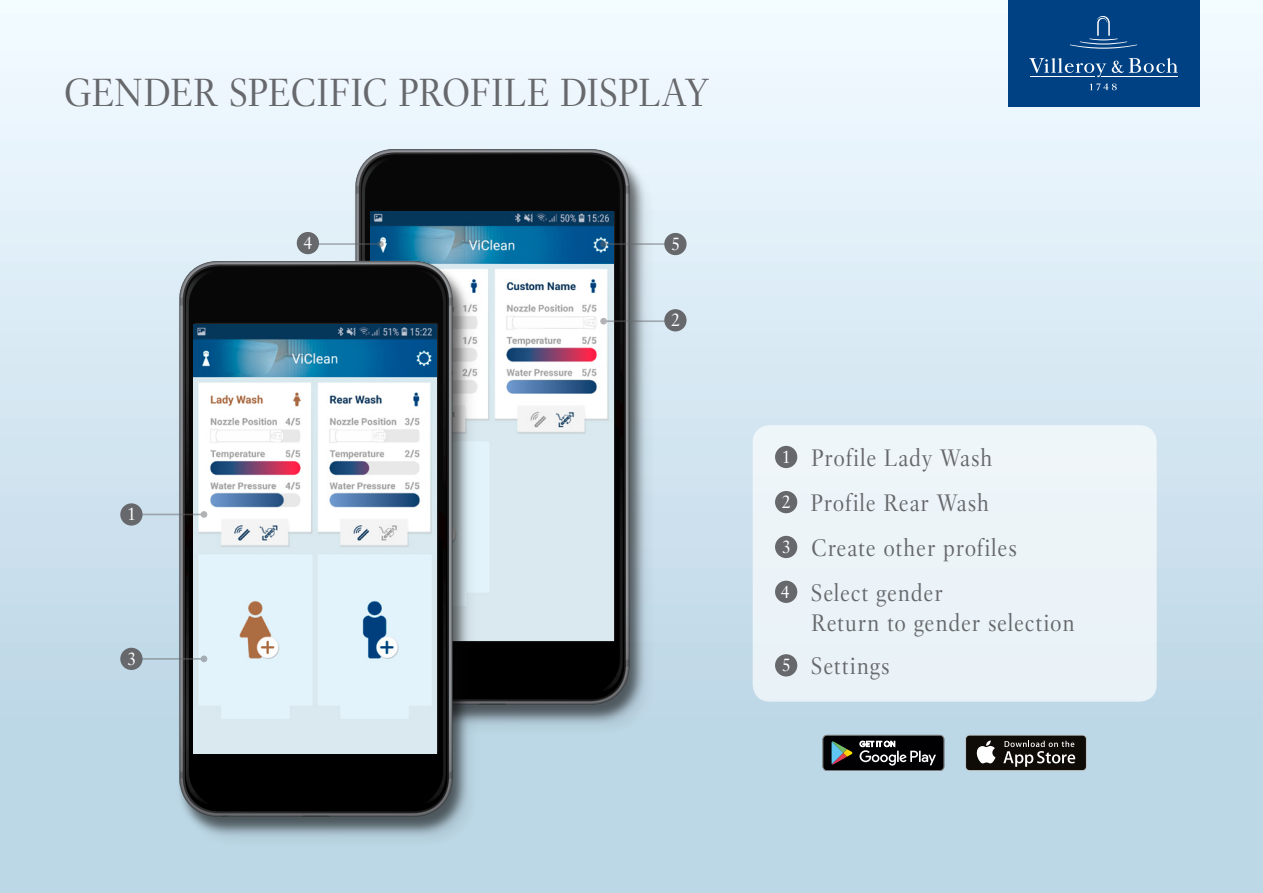
<style>
.page{position:relative;width:1263px;height:893px;background:#fff}
.page>*{position:absolute;margin:0;border:0;box-sizing:border-box;transform-origin:0 0}
.t1{font:39px "Villeroy Boch";letter-spacing:-.01em;color:#66686b}
.t2{font:23.7px/45px "Villeroy Boch";letter-spacing:.03em;color:#66686b}
.t3{font:18px "Villeroy Boch";color:#fff}
.s1{font-size:18px;color:#fff}
</style>
<div class="page">
<img style="left:0;top:0;width:1263px;height:893px">
<img style="left:335px;top:94px;width:346px;height:648px">
<img style="left:504px;top:212px;width:109px;height:428px">
<hr style="left:604px;top:320px;width:72px;height:2px;background:#66686b">
<div style="left:600px;top:318px;width:7px;height:7px;background:#b2b3b4;border-radius:50%"></div>
<img style="left:158px;top:207px;width:346px;height:648px">
<img style="left:194px;top:324px;width:242px;height:430px">
<div style="left:664px;top:309px;width:22px;height:22px;background:#66686b;border-radius:50%"></div>
<hr style="left:604px;top:243px;width:72px;height:2px;background:#66686b">
<svg style="left:600px;top:241px;width:7px;height:6px"></svg>
<div style="left:664px;top:233px;width:22px;height:22px;background:#66686b;border-radius:50%"></div>
<hr style="left:308px;top:243px;width:72px;height:2px;background:#66686b">
<svg style="left:377px;top:241px;width:7px;height:6px"></svg>
<div style="left:297px;top:232px;width:22px;height:22px;background:#66686b;border-radius:50%"></div>
<hr style="left:131px;top:658px;width:73px;height:2px;background:#66686b">
<div style="left:201px;top:655px;width:6px;height:7px;background:#a4adb3;border-radius:50%"></div>
<hr style="left:131px;top:514px;width:73px;height:1px;background:#66686b">
<div style="left:201px;top:511px;width:6px;height:7px;background:#b2b3b5;border-radius:50%"></div>
<div style="left:120px;top:503px;width:23px;height:23px;background:#66686b;border-radius:50%"></div>
<div style="left:120px;top:648px;width:23px;height:22px;background:#66686b;border-radius:50%"></div>
<div style="left:753px;top:425px;width:404px;height:277px;background:#edf4f8;border-radius:17px"></div>
<div style="left:775px;top:581px;width:22px;height:22px;background:#66686b;border-radius:50%"></div>
<div style="left:775px;top:654px;width:22px;height:22px;background:#66686b;border-radius:50%"></div>
<div style="left:775px;top:536px;width:22px;height:22px;background:#66686b;border-radius:50%"></div>
<div style="left:775px;top:491px;width:22px;height:22px;background:#66686b;border-radius:50%"></div>
<div style="left:775px;top:446px;width:22px;height:22px;background:#66686b;border-radius:50%"></div>
<svg style="left:965px;top:735px;width:122px;height:36px"></svg>
<div style="left:966px;top:736px;width:120px;height:34px;background:#0f0c08;border-radius:3px"></div>
<svg style="left:976px;top:740px;width:19px;height:23px"></svg>
<svg style="left:1003px;top:741px;width:72px;height:26px"></svg>
<svg style="left:822px;top:735px;width:122px;height:36px;background:#2e3030"></svg>
<div style="left:1008px;top:0;width:191px;height:106px;background:#004183"></div>
<svg style="left:1070px;top:16px;width:67px;height:33px"></svg>
<svg style="left:1090px;top:83px;width:27px;height:7px"></svg>
<hr style="left:1030px;top:77px;width:65px;height:1px;background:#fff">
<hr style="left:1102px;top:77px;width:76px;height:1px;background:#fff">
<svg style="left:1029px;top:58px;width:77px;height:19px"></svg>
<svg style="left:1112px;top:58px;width:66px;height:15px"></svg>
<h1 class="t1" style="left:64px;top:68px;width:647px">GENDER SPECIFIC PROFILE DISPLAY</h1>
<p class="t3" style="left:303px;top:231px;width:11px">4</p>
<p class="t3" style="left:671px;top:232px;width:11px">5</p>
<p class="t3" style="left:127px;top:503px;width:11px">1</p>
<p class="t3" style="left:127px;top:647px;width:11px">3</p>
<p class="t3" style="left:671px;top:309px;width:11px">2</p>
<p class="t3" style="left:781px;top:445px;width:11px">1</p>
<p class="t3" style="left:781px;top:490px;width:11px">2</p>
<p class="t3" style="left:781px;top:535px;width:11px">3</p>
<p class="t2" style="left:810px;top:435px;width:208px">Profile Lady Wash<br>Profile Rear Wash<br>Create other profiles</p>
<p class="t2" style="left:780px;top:570px;width:164px"><span class="s1">4</span> Select gender</p>
<p class="t3" style="left:781px;top:654px;width:11px">5</p>
<p class="t2" style="left:811px;top:601px;width:265px">Return to gender selection</p>
<p class="t2" style="left:811px;top:644px;width:81px">Settings</p>
</div>
